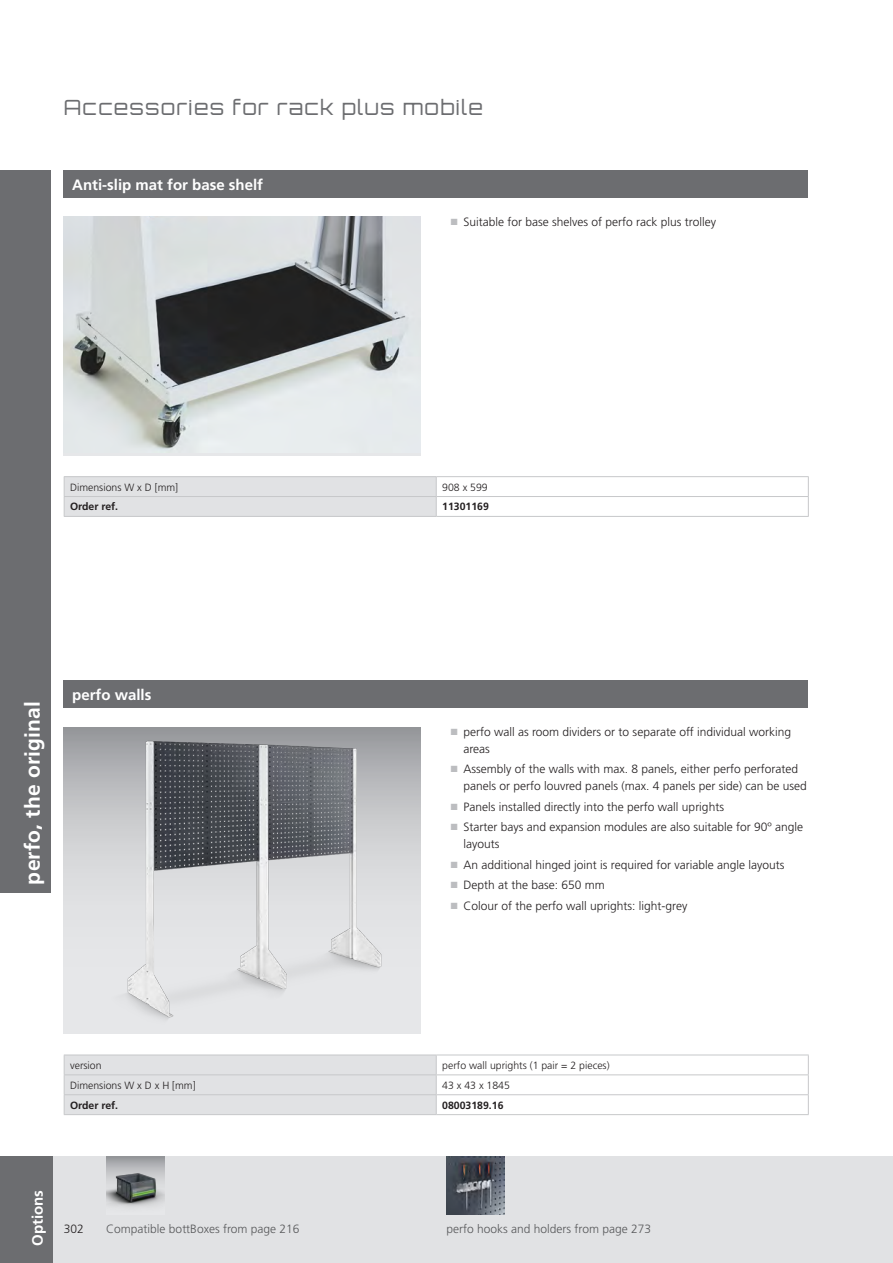
<style>
.page{position:relative;width:893px;height:1263px;background:#fff}
.page>*{position:absolute;margin:0;border:0;box-sizing:border-box;transform-origin:0 0}
.t1{font:300 21px "Orbitron CE";letter-spacing:.06em;color:#6c6d70}
.t2{font:700 21px "Frutiger LT Pro";letter-spacing:.01em;color:#fff}
.Überschrift_Balken_1{font:700 15px "Frutiger LT Pro";color:#fff}
.t3{font:300 12px/16.5px "Frutiger LT Pro";color:#231f20}
.t4{font:300 12px "Frutiger LT Pro";color:#57585a}
.Data-Data{font:300 10.5px "Frutiger LT Pro";color:#231f20}
.Data-Data-bold{font:700 10.5px "Frutiger LT Pro";color:#231f20}
.s1{color:#bcbdc0}
</style>
<div class="page">
<hr style="left:64px;top:476px;width:372px;height:1px;background:#c7c8ca">
<hr style="left:436px;top:476px;width:373px;height:1px;background:#c7c8ca">
<hr style="left:64px;top:516px;width:372px;height:1px;background:#c7c8ca">
<hr style="left:436px;top:496px;width:373px;height:1px;background:#c7c8ca">
<div style="left:64px;top:477px;width:373px;height:39px;background:#e1e2e4"></div>
<svg style="left:808px;top:477px;width:1px;height:39px"></svg>
<hr style="left:436px;top:516px;width:373px;height:1px;background:#c7c8ca">
<img style="left:64px;top:217px;width:357px;height:236px">
<div style="left:64px;top:170px;width:744px;height:28px;background:#6c6d70"></div>
<hr style="left:64px;top:1054px;width:372px;height:1px;background:#c7c8ca">
<hr style="left:436px;top:1054px;width:373px;height:1px;background:#c7c8ca">
<hr style="left:436px;top:1074px;width:373px;height:1px;background:#c7c8ca">
<hr style="left:64px;top:1114px;width:372px;height:1px;background:#c7c8ca">
<hr style="left:436px;top:1094px;width:373px;height:1px;background:#c7c8ca">
<svg style="left:64px;top:1055px;width:373px;height:59px;background:#dfe0e2"></svg>
<svg style="left:808px;top:1055px;width:1px;height:59px"></svg>
<hr style="left:436px;top:1114px;width:373px;height:1px;background:#c7c8ca">
<img style="left:64px;top:727px;width:357px;height:306px">
<div style="left:64px;top:680px;width:744px;height:28px;background:#6c6d70"></div>
<div style="left:0;top:1157px;width:893px;height:106px;background:#e1e2e4"></div>
<div style="left:0;top:1157px;width:53px;height:106px;background:#6c6d70"></div>
<div style="left:0;top:170px;width:51px;height:723px;background:#6c6d70"></div>
<img style="left:107px;top:1157px;width:57px;height:50px">
<img style="left:447px;top:1157px;width:57px;height:57px">
<h1 class="t1" style="left:64px;top:95px;width:421px">Accessories for rack plus mobile</h1>
<p class="Überschrift_Balken_1" style="left:72px;top:175px;width:192px">Anti-slip mat for base shelf</p>
<p class="t3" style="left:451px;top:214px;width:267px"><span class="s1">■</span> Suitable for base shelves of perfo rack plus trolley</p>
<p class="Data-Data" style="left:70px;top:481px;width:109px">Dimensions W x D [mm]</p>
<p class="Data-Data" style="left:442px;top:481px;width:47px">908 x 599</p>
<p class="Data-Data-bold" style="left:70px;top:501px;width:50px">Order ref.</p>
<p class="Data-Data-bold" style="left:442px;top:501px;width:48px">11301169</p>
<h1 class="t2" style="left:20px;top:884px;width:185px;rotate:-90deg">perfo, the original</h1>
<p class="Überschrift_Balken_1" style="left:72px;top:686px;width:81px">perfo walls</p>
<p class="t3" style="left:463px;top:724px;width:329px;text-indent:-13px"><span class="s1">■</span> perfo wall as room dividers or to separate off individual working areas</p>
<p class="t3" style="left:463px;top:761px;width:345px;text-indent:-13px"><span class="s1">■</span> Assembly of the walls with max. 8 panels, either perfo perforated panels or perfo louvred panels (max. 4 panels per side) can be used</p>
<p class="t3" style="left:451px;top:798px;width:275px"><span class="s1">■</span> Panels installed directly into the perfo wall uprights</p>
<p class="t3" style="left:463px;top:819px;width:341px;text-indent:-13px"><span class="s1">■</span> Starter bays and expansion modules are also suitable for 90º angle layouts</p>
<p class="t3" style="left:451px;top:856px;width:335px"><span class="s1">■</span> An additional hinged joint is required for variable angle layouts</p>
<p class="t3" style="left:451px;top:877px;width:156px"><span class="s1">■</span> Depth at the base: 650 mm</p>
<p class="t3" style="left:451px;top:898px;width:238px"><span class="s1">■</span> Colour of the perfo wall uprights: light-grey</p>
<p class="Data-Data" style="left:70px;top:1059px;width:33px">version</p>
<p class="Data-Data" style="left:442px;top:1059px;width:169px">perfo wall uprights (1 pair = 2 pieces)</p>
<p class="Data-Data" style="left:70px;top:1079px;width:127px">Dimensions W x D x H [mm]</p>
<p class="Data-Data" style="left:442px;top:1079px;width:69px">43 x 43 x 1845</p>
<p class="Data-Data-bold" style="left:70px;top:1099px;width:50px">Order ref.</p>
<p class="Data-Data-bold" style="left:442px;top:1099px;width:63px">08003189.16</p>
<p class="Überschrift_Balken_1" style="left:29px;top:1246px;width:57px;rotate:-90deg">Options</p>
<p class="t3" style="left:64px;top:1221px;width:22px">302</p>
<p class="t4" style="left:106px;top:1222px;width:195px">Compatible bottBoxes from page 216</p>
<p class="t4" style="left:446px;top:1222px;width:206px">perfo hooks and holders from page 273</p>
</div>
